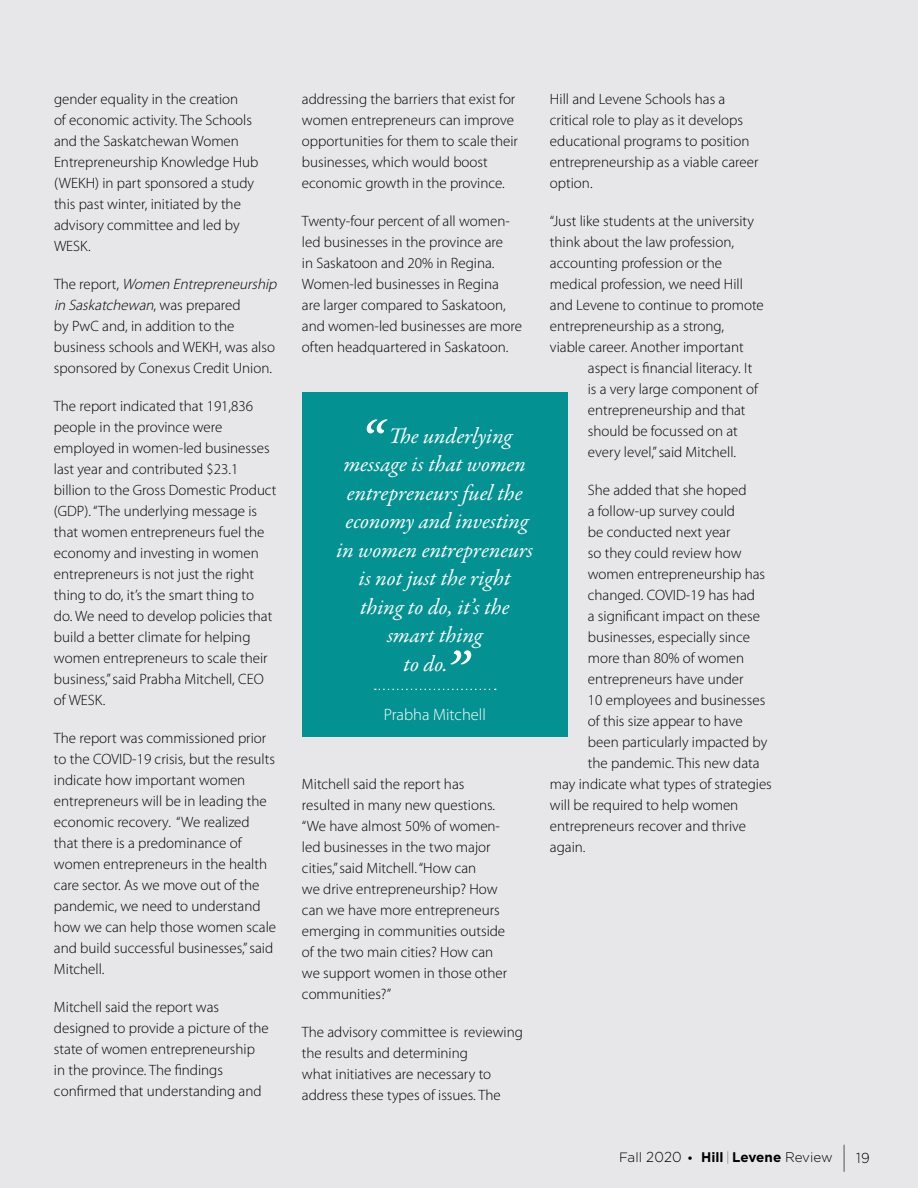
<style>
.page{position:relative;width:918px;height:1188px;background:#e7e7e9}
.page>*{position:absolute;margin:0;border:0;box-sizing:border-box;transform-origin:0 0}
.t1{font:italic 65.55px "Garamond Premr Pro";color:#fff}
.t2{font:italic 22.5px "Garamond Premr Pro";letter-spacing:-.005em;color:#fff}
.t3{font:300 16.5px "Myriad Pro";color:#fff}
.t4{font:300 15px/21px "Myriad Pro";color:#000}
.t5{font:300 13.5px "Gotham";letter-spacing:-.01em;color:#000}
.s1{font-style:italic}
.s2{font-size:14.4px}
.s3{font-family:"Forte";font-weight:400}
.s4{font-weight:700;font-size:13.95px}
.s5{font-weight:700}
.s6{font-weight:100}
.s7{font-size:13.95px}
.s8{font-family:"Myriad Pro";font-size:27px}
</style>
<div class="page">
<div style="left:302px;top:392px;width:266px;height:345px;background:#039192"></div>
<svg style="left:375px;top:689px;width:121px;height:1px"></svg>
<p class="t4" style="left:54px;top:88px;width:206px">gender equality in the creation<br>of economic activity. The Schools and the Saskatchewan Women<br>Entrepreneurship Knowledge Hub (WEKH) in part sponsored a study this past winter, initiated by the advisory committee and led by<br>WESK.</p>
<p class="t4" style="left:54px;top:273px;width:228px">T h e r e p o r t , <span class="s1">Women Entrepreneurship in Saskatchewan</span>, w a s p re p a re d<br>by PwC and, in addition to the business schools and WEKH, was also sponsored by Conexus Credit Union.</p>
<p class="t4" style="left:54px;top:395px;width:224px">The report indicated that 191,836 people in the province were employed in women-led businesses last year and contributed $23.1 billion to the Gross Domestic Product (GDP). “The underlying message is that women entrepreneurs fuel the economy and investing in women entrepreneurs is not just the right thing to do, it’s the smart thing to<br>do. We need to develop policies that build a better climate for helping women entrepreneurs to scale their business,” said Prabha Mitchell, CEO of WESK.</p>
<p class="t4" style="left:54px;top:727px;width:224px">The report was commissioned prior to the COVID-19 crisis, but the results indicate how important women entrepreneurs will be in leading the economic recovery. “We realized that there is a predominance of women entrepreneurs in the health care sector. As we move out of the pandemic, we need to understand how we can help those women scale and build successful businesses,” said<br>Mitchell.</p>
<p class="t4" style="left:54px;top:996px;width:216px">Mitchell said the report was designed to provide a picture of the state of women entrepreneurship in the province. The findings confirmed that understanding and</p>
<p class="t4" style="left:302px;top:88px;width:218px">addressing the barriers that exist for women entrepreneurs can improve opportunities for them to scale their businesses, which would boost economic growth in the province.</p>
<p class="t4" style="left:302px;top:210px;width:222px">Twenty-four percent of all women&shy;led businesses in the province are<br>in Saskatoon and 20% in Regina.<br>Women-led businesses in Regina<br>are larger compared to Saskatoon, and women-led businesses are more often headquartered in Saskatoon.</p>
<h1 class="t1" style="left:357px;top:403px;width:24px">“</h1>
<h2 class="t2" style="left:389px;top:422px;width:125px">Th e underlying</h2>
<h2 class="t2" style="left:344px;top:450px;width:184px">message is that women</h2>
<h2 class="t2" style="left:347px;top:479px;width:177px">entrepreneurs fuel the</h2>
<h2 class="t2" style="left:346px;top:507px;width:184px">economy and investing</h2>
<h2 class="t2" style="left:336px;top:536px;width:198px">in women entrepreneurs</h2>
<h2 class="t2" style="left:359px;top:564px;width:154px">is not just the right</h2>
<h2 class="t2" style="left:360px;top:593px;width:151px">thing to do, it’s the</h2>
<h2 class="t2" style="left:387px;top:621px;width:97px">smart thing</h2>
<h2 class="t2" style="left:404px;top:650px;width:46px">to do.</h2>
<h1 class="t1" style="left:444px;top:634px;width:24px">”</h1>
<p class="t3" style="left:384px;top:704px;width:104px">Prabha Mitchell</p>
<p class="t4" style="left:302px;top:773px;width:207px">Mitchell said the report has resulted in many new questions. “We have almost 50% of women&shy;led businesses in the two major cities,” said Mitchell. “How can<br>we drive entrepreneurship? How can we have more entrepreneurs emerging in communities outside of the two main cities? How can we support women in those other communities?”</p>
<p class="t4" style="left:302px;top:1021px;width:223px">The advisory committee is reviewing the results and determining<br>what initiatives are necessary to address these types of issues. The</p>
<p class="t4" style="left:550px;top:88px;width:210px">Hill and Levene Schools has a critical role to play as it develops educational programs to position entrepreneurship as a viable career option.</p>
<p class="t4" style="left:550px;top:210px;width:215px">“Just like students at the university think about the law profession, accounting profession or the medical profession, we need Hill and Levene to continue to promote entrepreneurship as a strong,<br>viable career. Another important</p>
<p class="t4" style="left:588px;top:357px;width:172px">aspect is financial literacy. It is a very large component of entrepreneurship and that should be focussed on at every level,” said Mitchell.</p>
<p class="t4" style="left:588px;top:479px;width:160px">She added that she hoped</p>
<p class="t4" style="left:588px;top:500px;width:149px">a follow-up survey could</p>
<p class="t4" style="left:588px;top:521px;width:144px">be conducted next year</p>
<p class="t4" style="left:588px;top:542px;width:155px">so they could review how</p>
<p class="t4" style="left:588px;top:563px;width:179px">women entrepreneurship has</p>
<p class="t4" style="left:588px;top:584px;width:169px">changed. COVID-19 has had</p>
<p class="t4" style="left:588px;top:605px;width:174px">a significant impact on these</p>
<p class="t4" style="left:588px;top:626px;width:164px">businesses, especially since</p>
<p class="t4" style="left:588px;top:647px;width:158px">more than 80% of women</p>
<p class="t4" style="left:588px;top:668px;width:157px">entrepreneurs have under</p>
<p class="t4" style="left:588px;top:689px;width:179px">10 employees and businesses</p>
<p class="t4" style="left:588px;top:710px;width:156px">of this size appear to have</p>
<p class="t4" style="left:588px;top:731px;width:181px">been particularly impacted by</p>
<p class="t4" style="left:588px;top:752px;width:173px">the pandemic. This new data</p>
<p class="t4" style="left:550px;top:773px;width:223px">may indicate what types of strategies</p>
<p class="t4" style="left:550px;top:794px;width:190px">will be required to help women</p>
<p class="t4" style="left:550px;top:815px;width:198px">entrepreneurs recover and thrive</p>
<p class="t4" style="left:550px;top:836px;width:37px">again.</p>
<p class="t5" style="left:619px;top:1149px;width:252px">Fall <span class="s2">2020</span> <span class="s3">•</span> <span class="s4">H</span><span class="s5">ill</span> <span class="s6">|</span> <span class="s4">L</span><span class="s5">evene</span> <span class="s7">R</span>eview <span class="s8">|</span> <span class="s2">19</span></p>
</div>
